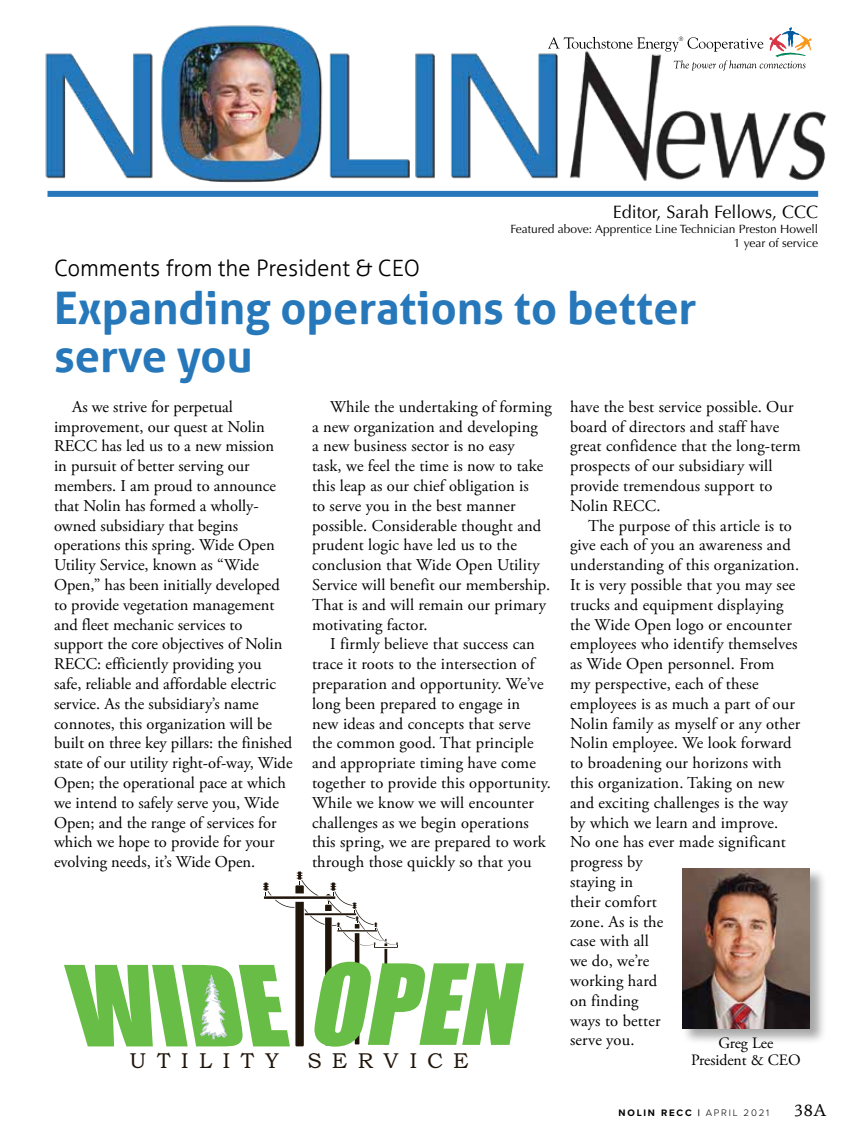
<style>
.page{position:relative;width:864px;height:1134px;background:#fff}
.page>*{position:absolute;margin:0;border:0;box-sizing:border-box;transform-origin:0 0}
.t1{font:italic 103.05px "Impact";color:#68bd46}
.t2{font:700 45px/48px "Aller";color:#2778ba}
.t3{font:300 22.5px "Aller";letter-spacing:-.005em;color:#000}
.t4{font:21.6px "Bookman Old Style";letter-spacing:.495em;color:#20150b}
.t5{font:21.6px "Bookman Old Style";letter-spacing:.475em;color:#20150b}
.t6{font:18px "Optima";color:#000}
.t7{font:18px "Ashbury";color:#000}
.t8{font:16.5px/19.8px "Adobe Garamond Pro";letter-spacing:.01em;color:#000}
.t9{font:15.75px "Adobe Garamond Pro";letter-spacing:-.005em;color:#000}
.t10{font:12px/14.4px "Optima";color:#000;text-align:right}
.t11{font:700 9.75px "Proxima Nova";letter-spacing:.18em;color:#000}
.s1{font-weight:300}
</style>
<div class="page">
<img style="left:45px;top:25px;width:782px;height:172px">
<div style="left:48px;top:191px;width:770px;height:6px;background:#2778ba"></div>
<svg style="left:548px;top:27px;width:264px;height:44px"></svg>
<div style="left:682px;top:868px;width:145px;height:177px;background:#000;opacity:.35"></div>
<img style="left:682px;top:869px;width:128px;height:159px">
<div style="left:202px;top:974px;width:23px;height:58px;background:#68bd46"></div>
<svg style="left:263px;top:872px;width:135px;height:174px"></svg>
<svg style="left:200px;top:975px;width:26px;height:64px"></svg>
<p class="t6" style="left:613px;top:202px;width:207px">Editor, Sarah Fellows, CCC</p>
<p class="t10" style="left:510px;top:222px;width:309px">Featured above: Apprentice Line Technician Preston Howell<br>1 year of service</p>
<h3 class="t3" style="left:54px;top:254px;width:367px">Comments from the President &amp; CEO</h3>
<h2 class="t2" style="left:54px;top:283px;width:644px">Expanding operations to better serve you</h2>
<p class="t8" style="left:54px;top:397px;width:240px;text-indent:18px">As we strive for perpetual improvement, our quest at Nolin RECC has led us to a new mission<br>in pursuit of better serving our members. I am proud to announce that Nolin has formed a wholly&shy;owned subsidiary that begins operations this spring. Wide Open Utility Service, known as “Wide Open,” has been initially developed to provide vegetation management and fleet mechanic services to support the core objectives of Nolin RECC: efficiently providing you safe, reliable and affordable electric service. As the subsidiary’s name connotes, this organization will be built on three key pillars: the finished state of our utility right-of-way, Wide Open; the operational pace at which we intend to safely serve you, Wide Open; and the range of services for which we hope to provide for your evolving needs, it’s Wide Open.</p>
<p class="t8" style="left:312px;top:397px;width:241px;text-indent:18px">While the undertaking of forming a new organization and developing<br>a new business sector is no easy<br>task, we feel the time is now to take this leap as our chief obligation is<br>to serve you in the best manner possible. Considerable thought and prudent logic have led us to the conclusion that Wide Open Utility<br>Service will benefit our membership.<br>That is and will remain our primary motivating factor.</p>
<p class="t8" style="left:570px;top:397px;width:232px">have the best service possible. Our board of directors and staff have great confidence that the long-term prospects of our subsidiary will provide tremendous support to<br>Nolin RECC.</p>
<p class="t8" style="left:570px;top:516px;width:232px;text-indent:18px">The purpose of this article is to give each of you an awareness and understanding of this organization.<br>It is very possible that you may see trucks and equipment displaying the Wide Open logo or encounter employees who identify themselves as Wide Open personnel. From<br>my perspective, each of these employees is as much a part of our<br>Nolin family as myself or any other<br>Nolin employee. We look forward to broadening our horizons with this organization. Taking on new and exciting challenges is the way by which we learn and improve.<br>No one has ever made significant progress by<br>staying in<br>their comfort<br>zone. As is the<br>case with all<br>we do, we’re<br>working hard<br>on finding<br>ways to better<br>serve you.</p>
<p class="t8" style="left:312px;top:635px;width:240px;text-indent:18px">I firmly believe that success can trace it roots to the intersection of preparation and opportunity. We’ve long been prepared to engage in new ideas and concepts that serve the common good. That principle and appropriate timing have come together to provide this opportunity.<br>While we know we will encounter challenges as we begin operations this spring, we are prepared to work through those quickly so that you</p>
<h1 class="t1" style="left:78px;top:925px;width:464px">WIDEOPEN</h1>
<h3 class="t4" style="left:130px;top:1047px;width:151px">UTILITY</h3>
<h3 class="t5" style="left:307px;top:1047px;width:163px">SERVICE</h3>
<p class="t9" style="left:691px;top:1051px;width:111px">President &amp; CEO</p>
<p class="t9" style="left:718px;top:1034px;width:56px">Greg Lee</p>
<p class="t11" style="left:619px;top:1106px;width:152px">NOLIN RECC | <span class="s1">APRIL 2021</span></p>
<p class="t7" style="left:794px;top:1099px;width:34px">38A</p>
</div>
